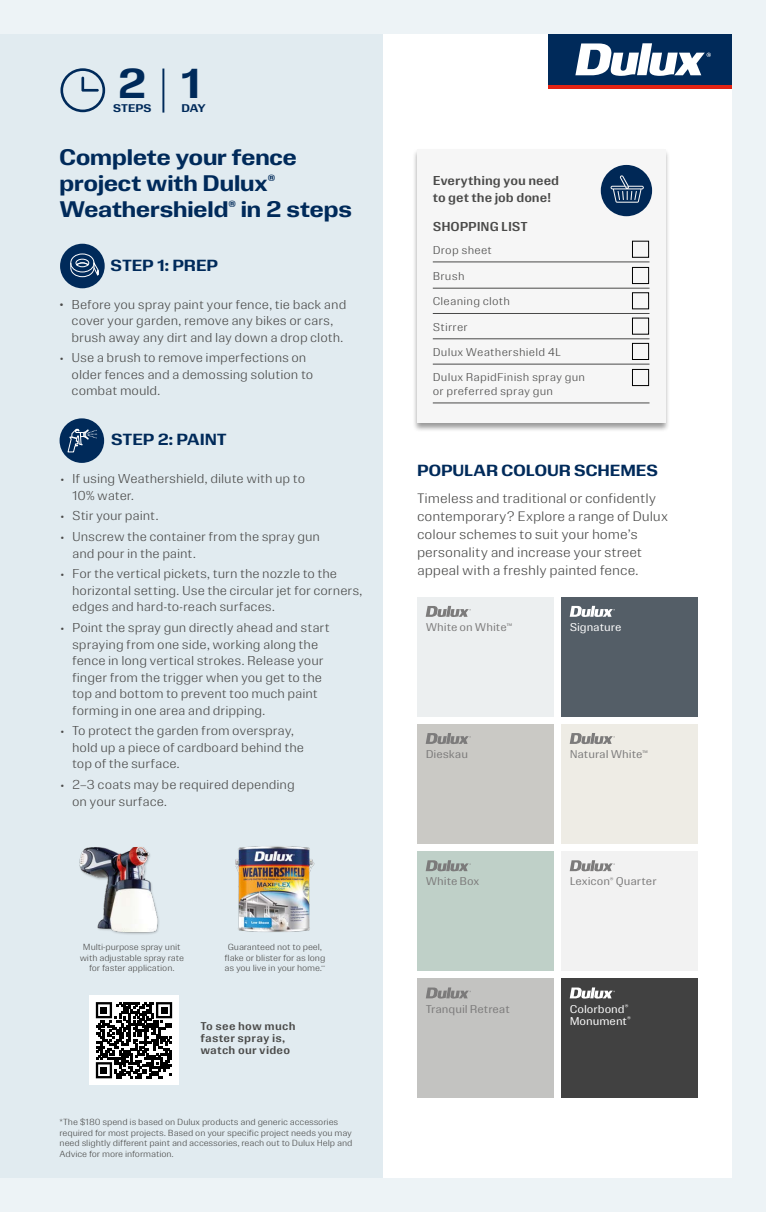
<style>
.page{position:relative;width:766px;height:1212px;background:#fff}
.page>*{position:absolute;margin:0;border:0;box-sizing:border-box;transform-origin:0 0}
.t1{font:800 39px "Dulux Headline";color:#002a5a}
.t2{font:800 21px/26.2px "Dulux Headline";color:#002a5a}
.t3{font:800 15px "Dulux Headline";color:#002a5a}
.t4{font:300 12.75px/18px "Dulux Text";letter-spacing:-.005em;color:#4a4a49}
.t5{font:300 12px/16.5px "Dulux Text";letter-spacing:-.005em;color:#4a4a49}
.t6{font:700 12px/16.5px "Dulux Text";letter-spacing:-.005em;color:#4a4a49}
.t7{font:300 10.5px/13.5px "Dulux Text";letter-spacing:.02em;color:#4a4a49}
.t8{font:10.5px "Dulux Text";letter-spacing:-.005em;color:#7c7b7b}
.t9{font:700 10.5px/12px "Dulux Text";letter-spacing:.02em;color:#4a4a49}
.t10{font:10.5px/12px "Dulux Text";color:#fff}
.t11{font:800 10.35px "Dulux Headline";letter-spacing:-.005em;color:#002a5a}
.t12{font:300 8.25px/10.5px "Dulux Text";letter-spacing:-.01em;color:#4a4a49;text-align:center}
.t13{font:6.15px "Dulux Text";color:#7c7b7b}
.s1{font-family:"Helvetica";font-weight:700}
</style>
<div class="page">
<div style="left:0;top:0;width:765px;height:1212px;background:#edf3f6"></div>
<div style="left:0;top:34px;width:731px;height:1144px;background:#fff"></div>
<div style="left:411px;top:148px;width:259px;height:284px;background:#000;opacity:.4"></div>
<div style="left:417px;top:149px;width:248px;height:273px;background:#f6f6f6"></div>
<hr style="left:432px;top:262px;width:217px;height:1px;background:#4a4a49">
<hr style="left:432px;top:288px;width:217px;height:1px;background:#4a4a49">
<hr style="left:432px;top:313px;width:217px;height:1px;background:#4a4a49">
<hr style="left:432px;top:339px;width:217px;height:1px;background:#4a4a49">
<hr style="left:432px;top:364px;width:217px;height:1px;background:#4a4a49">
<hr style="left:432px;top:403px;width:217px;height:1px;background:#4a4a49">
<div style="left:632px;top:267px;width:16px;height:17px;border:1px solid #000"></div>
<div style="left:632px;top:343px;width:16px;height:17px;border:1px solid #000"></div>
<div style="left:632px;top:369px;width:16px;height:17px;border:1px solid #000"></div>
<div style="left:600px;top:165px;width:52px;height:51px;background:#002a5a;border-radius:50%"></div>
<svg style="left:610px;top:175px;width:33px;height:28px"></svg>
<div style="left:548px;top:34px;width:183px;height:51px;background:#002a5a"></div>
<hr style="left:548px;top:85px;width:183px;height:4px;background:#e42313">
<svg style="left:575px;top:43px;width:135px;height:33px"></svg>
<div style="left:0;top:34px;width:383px;height:1144px;background:#e1ebf0"></div>
<div style="left:417px;top:852px;width:136px;height:119px;background:#bfd0c8"></div>
<div style="left:561px;top:852px;width:136px;height:119px;background:#f2f2f2"></div>
<svg style="left:425px;top:860px;width:45px;height:11px"></svg>
<svg style="left:569px;top:860px;width:45px;height:11px"></svg>
<div style="left:417px;top:979px;width:136px;height:119px;background:#c3c3c1"></div>
<div style="left:561px;top:979px;width:136px;height:119px;background:#414141"></div>
<svg style="left:426px;top:987px;width:45px;height:11px"></svg>
<svg style="left:569px;top:987px;width:45px;height:11px"></svg>
<div style="left:417px;top:724px;width:136px;height:119px;background:#cac9c5"></div>
<div style="left:561px;top:724px;width:136px;height:119px;background:#eeece5"></div>
<div style="left:417px;top:597px;width:136px;height:119px;background:#eceff0"></div>
<svg style="left:569px;top:733px;width:45px;height:11px"></svg>
<svg style="left:425px;top:733px;width:45px;height:11px"></svg>
<div style="left:561px;top:597px;width:136px;height:119px;background:#545e67"></div>
<svg style="left:569px;top:606px;width:45px;height:11px"></svg>
<svg style="left:425px;top:606px;width:45px;height:11px"></svg>
<div style="left:60px;top:244px;width:45px;height:44px;background:#002a5a;border-radius:50%"></div>
<svg style="left:70px;top:253px;width:29px;height:24px"></svg>
<div style="left:60px;top:418px;width:44px;height:45px;background:#002a5a;border-radius:50%"></div>
<svg style="left:67px;top:429px;width:30px;height:24px"></svg>
<div style="left:89px;top:995px;width:90px;height:90px;background:#fff"></div>
<svg style="left:96px;top:1002px;width:76px;height:76px"></svg>
<img style="left:235px;top:846px;width:80px;height:86px">
<img style="left:79px;top:847px;width:80px;height:87px">
<hr style="left:162px;top:69px;width:2px;height:44px;background:#002a5a">
<svg style="left:60px;top:68px;width:45px;height:44px"></svg>
<h1 class="t1" style="left:118px;top:58px;width:85px">2 1</h1>
<p class="t11" style="left:181px;top:102px;width:26px">DAY</p>
<h1 class="t1" style="left:119px;top:58px;width:31px">3</h1>
<h1 class="t1" style="left:179px;top:58px;width:30px">2</h1>
<p class="t11" style="left:113px;top:102px;width:40px">STEPS</p>
<p class="t11" style="left:115px;top:102px;width:40px">STEPS</p>
<p class="t11" style="left:177px;top:102px;width:34px">DAYS</p>
<h2 class="t2" style="left:60px;top:143px;width:294px">Complete your fence project with Dulux<sup>®<br></sup>Weathershield<sup>®</sup> in 2 steps</h2>
<p class="t3" style="left:111px;top:255px;width:109px">STEP 1: PREP</p>
<p class="t5" style="left:72px;top:296px;width:276px;text-indent:-12px"><span class="s1">•</span> Before you spray paint your fence, tie back and cover your garden, remove any bikes or cars, brush away any dirt and lay down a drop cloth.</p>
<p class="t5" style="left:72px;top:349px;width:243px;text-indent:-12px">• Use a brush to remove imperfections on older fences and a demossing solution to combat mould.</p>
<p class="t3" style="left:111px;top:430px;width:117px">STEP 2: PAINT</p>
<p class="t5" style="left:72px;top:470px;width:234px;text-indent:-12px">• If using Weathershield, dilute with up to<br>10% water.</p>
<p class="t5" style="left:60px;top:508px;width:100px">• Stir your paint.</p>
<p class="t5" style="left:72px;top:528px;width:249px;text-indent:-12px">• Unscrew the container from the spray gun and pour in the paint.</p>
<p class="t5" style="left:72px;top:566px;width:292px;text-indent:-12px">• For the vertical pickets, turn the nozzle to the horizontal setting. Use the circular jet for corners, edges and hard-to-reach surfaces.</p>
<p class="t5" style="left:72px;top:619px;width:259px;text-indent:-12px">• Point the spray gun directly ahead and start spraying from one side, working along the fence in long vertical strokes. Release your finger from the trigger when you get to the top and bottom to prevent too much paint forming in one area and dripping.</p>
<p class="t5" style="left:72px;top:723px;width:233px;text-indent:-12px">• To protect the garden from overspray, hold up a piece of cardboard behind the top of the surface.</p>
<p class="t5" style="left:72px;top:776px;width:224px;text-indent:-12px">• 2–3 coats may be required depending on your surface.</p>
<p class="t12" style="left:80px;top:942px;width:106px">Multi-purpose spray unit with adjustable spray rate for faster application.</p>
<p class="t12" style="left:224px;top:942px;width:102px">Guaranteed not to peel, flake or blister for as long as you live in your home.<sup>**</sup></p>
<p class="t9" style="left:200px;top:1019px;width:97px">To see how much faster spray is, watch our video</p>
<p class="t12" style="left:60px;top:1117px;width:294px;text-align:left">*The $180 spend is based on Dulux products and generic accessories required for most projects. Based on your specific project needs you may need slightly different paint and accessories, reach out to Dulux Help and Advice for more information.</p>
<p class="t6" style="left:432px;top:172px;width:128px">Everything you need to get the job done!</p>
<p class="t6" style="left:432px;top:218px;width:96px">SHOPPING LIST</p>
<p class="t7" style="left:432px;top:243px;width:61px">Drop sheet</p>
<p class="t7" style="left:432px;top:269px;width:33px">Brush</p>
<p class="t7" style="left:432px;top:295px;width:79px">Cleaning cloth</p>
<p class="t7" style="left:432px;top:320px;width:36px">Stirrer</p>
<p class="t7" style="left:432px;top:345px;width:130px">Dulux Weathershield 4L</p>
<p class="t7" style="left:432px;top:370px;width:154px">Dulux RapidFinish spray gun or preferred spray gun</p>
<p class="t3" style="left:417px;top:461px;width:242px">POPULAR COLOUR SCHEMES</p>
<p class="t4" style="left:417px;top:489px;width:252px">Timeless and traditional or confidently contemporary? Explore a range of Dulux colour schemes to suit your home’s personality and increase your street appeal with a freshly painted fence.</p>
<p class="t13" style="left:506px;top:621px;width:7px">™</p>
<p class="t8" style="left:425px;top:620px;width:83px">White on White</p>
<p class="t10" style="left:569px;top:621px;width:53px">Signature</p>
<p class="t8" style="left:425px;top:747px;width:44px">Dieskau</p>
<p class="t13" style="left:642px;top:748px;width:7px">™</p>
<p class="t8" style="left:569px;top:747px;width:74px">Natural White</p>
<p class="t8" style="left:425px;top:875px;width:55px">White Box</p>
<p class="t8" style="left:569px;top:875px;width:88px">Lexicon<sup>®</sup> Quarter</p>
<p class="t8" style="left:425px;top:1002px;width:86px">Tranquil Retreat</p>
<p class="t10" style="left:569px;top:1003px;width:63px">Colorbond<sup>®<br></sup>Monument<sup>®</sup></p>
</div>
